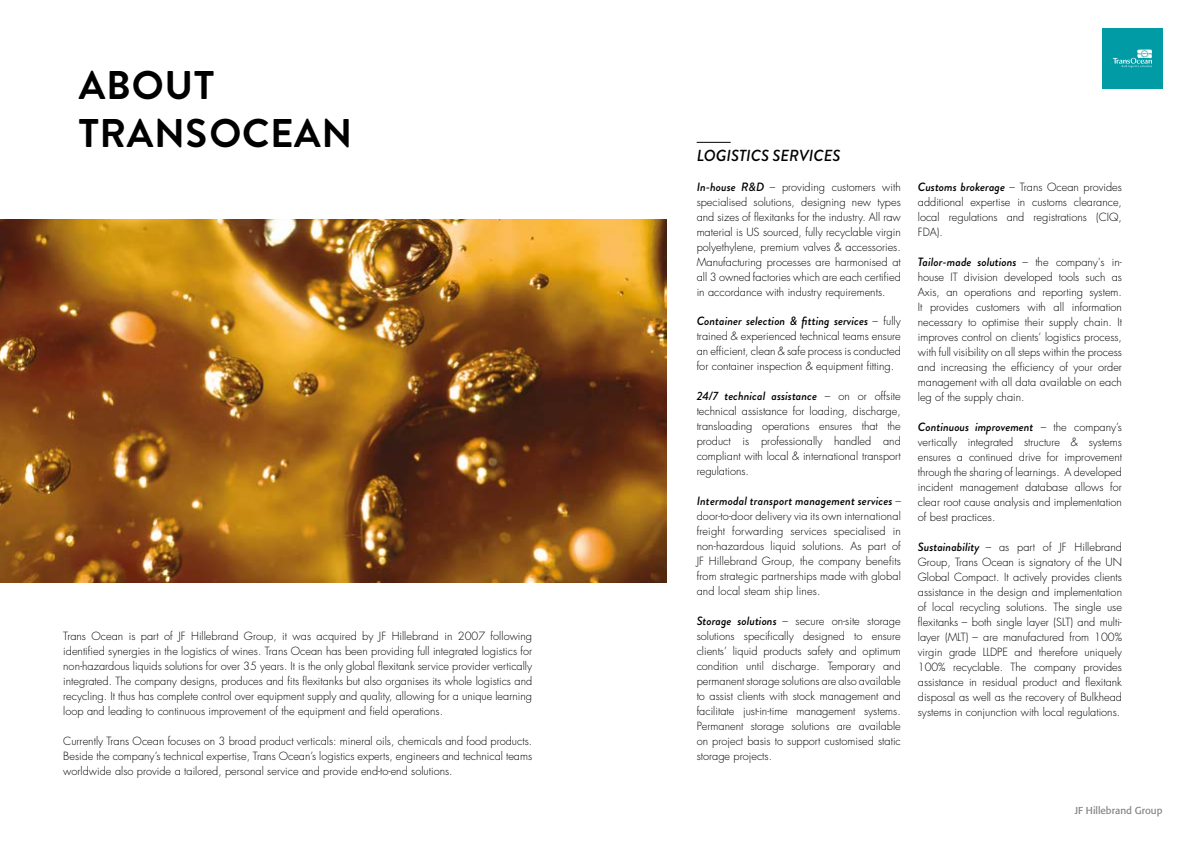
<style>
.page{position:relative;width:1191px;height:842px;background:#fff}
.page>*{position:absolute;margin:0;border:0;box-sizing:border-box;transform-origin:0 0}
.t1{font:700 40px/48px "Brandon Grotesque";letter-spacing:.015em;color:#000}
.t2{font:italic 500 16px "Brandon Grotesque";color:#000}
.t3{font:italic 500 12px "Brandon Grotesque";color:#000}
.t4{font:300 11px/15px "Futura Std";color:#000;text-align:justify}
.t5{font:10px "Formata BQ";color:#838382}
.s1{font-family:"Brandon Grotesque";font-weight:500;font-style:italic;font-size:12px}
.s2{font-family:"Futura Std";font-weight:300;font-style:normal;font-size:11px}
</style>
<div class="page">
<img style="left:0;top:220px;width:666px;height:362px">
<hr style="left:696px;top:142px;width:34px;height:1px;background:#000">
<div style="left:1102px;top:28px;width:60px;height:61px;background:#009ba4"></div>
<svg style="left:1112px;top:49px;width:40px;height:19px"></svg>
<h1 class="t1" style="left:79px;top:62px;width:275px">ABOUT<br>TRANS OCEAN</h1>
<p class="t4" style="left:63px;top:629px;width:470px">Trans Ocean is part of JF Hillebrand Group, it was acquired by JF Hillebrand in 2007 following identified synergies in the logistics of wines. Trans Ocean has been providing full integrated logistics for non-hazardous liquids solutions for over 35 years. It is the only global flexitank service provider vertically integrated. The company designs, produces and fits flexitanks but also organises its whole logistics and recycling. It thus has complete control over equipment supply and quality, allowing for a unique learning loop and leading to continuous improvement of the equipment and field operations.</p>
<p class="t4" style="left:63px;top:734px;width:470px">Currently Trans Ocean focuses on 3 broad product verticals: mineral oils, chemicals and food products.<br>Beside the company’s technical expertise, Trans Ocean’s logistics experts, engineers and technical teams worldwide also provide a tailored, personal service and provide end-to-end solutions.</p>
<h2 class="t2" style="left:696px;top:144px;width:145px">LOGISTICS SERVICES</h2>
<p class="t4" style="left:696px;top:180px;width:206px"><span class="s1">In-house R&amp;D</span> – providing customers with specialised solutions, designing new types and sizes of flexitanks for the industry. All raw material is US sourced, fully recyclable virgin polyethylene, premium valves &amp; accessories.<br>Manufacturing processes are harmonised at all 3 owned factories which are each certified in accordance with industry requirements.</p>
<p class="t3" style="left:696px;top:313px;width:206px">Container selection &amp; fitting services <span class="s2">– fully</span></p>
<p class="t4" style="left:696px;top:329px;width:206px">trained &amp; experienced technical teams ensure an efficient, clean &amp; safe process is conducted for container inspection &amp; equipment fitting.</p>
<p class="t3" style="left:696px;top:388px;width:206px">24/7 technical assistance <span class="s2">– on or offsite</span></p>
<p class="t4" style="left:696px;top:404px;width:206px">technical assistance for loading, discharge, transloading operations ensures that the product is professionally handled and compliant with local &amp; international transport regulations.</p>
<p class="t3" style="left:696px;top:492px;width:206px">Intermodal transport management services <span class="s2">–</span></p>
<p class="t4" style="left:696px;top:508px;width:206px">door-to-door delivery via its own international freight forwarding services specialised in non-hazardous liquid solutions. As part of JF Hillebrand Group, the company benefits from strategic partnerships made with global and local steam ship lines.</p>
<p class="t4" style="left:696px;top:613px;width:206px"><span class="s1">Storage solutions</span> – secure on-site storage solutions specifically designed to ensure clients’ liquid products safety and optimum condition until discharge. Temporary and permanent storage solutions are also available to assist clients with stock management and facilitate just-in-time management systems.<br>Permanent storage solutions are available on project basis to support customised static storage projects.</p>
<p class="t4" style="left:918px;top:180px;width:206px"><span class="s1">Customs brokerage</span> – Trans Ocean provides additional expertise in customs clearance, local regulations and registrations (CIQ, FDA).</p>
<p class="t3" style="left:918px;top:253px;width:206px">Tailor-made solutions <span class="s2">– the company's in-</span></p>
<p class="t4" style="left:918px;top:270px;width:206px">house IT division developed tools such as Axis, an operations and reporting system.<br>It provides customers with all information necessary to optimise their supply chain. It improves control on clients’ logistics process, with full visibility on all steps within the process and increasing the efficiency of your order management with all data available on each leg of the supply chain.</p>
<p class="t3" style="left:918px;top:418px;width:206px">Continuous improvement <span class="s2">– the company’s</span></p>
<p class="t4" style="left:918px;top:435px;width:206px">vertically integrated structure &amp; systems ensures a continued drive for improvement through the sharing of learnings. A developed incident management database allows for clear root cause analysis and implementation of best practices.</p>
<p class="t4" style="left:918px;top:540px;width:206px"><span class="s1">Sustainability</span> – as part of JF Hillebrand Group, Trans Ocean is signatory of the UN Global Compact. It actively provides clients assistance in the design and implementation of local recycling solutions. The single use flexitanks – both single layer (SLT) and multi&shy;layer (MLT) – are manufactured from 100% virgin grade LLDPE and therefore uniquely 100% recyclable. The company provides assistance in residual product and flexitank disposal as well as the recovery of Bulkhead systems in conjunction with local regulations.</p>
<p class="t5" style="left:1074px;top:804px;width:89px">JF Hillebrand Group</p>
</div>
